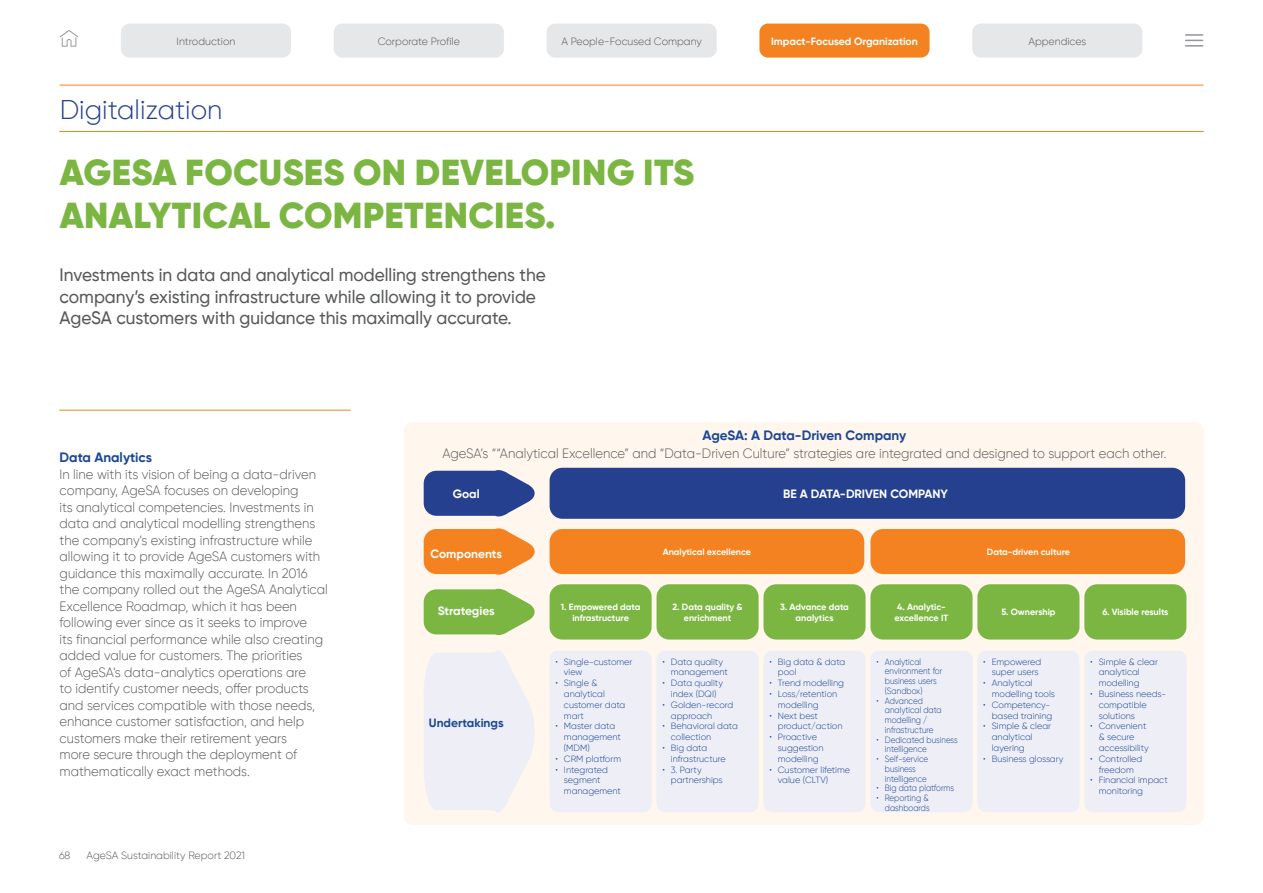
<style>
.page{position:relative;width:1263px;height:893px;background:#fff}
.page>*{position:absolute;margin:0;border:0;box-sizing:border-box;transform-origin:0 0}
.t1{font:900 36px/43.2px "Gilroy";letter-spacing:.01em;color:#7bb642}
.t2{font:300 27px "Gilroy";color:#25408f}
.t3{font:500 18px/21.6px "Gilroy";color:#58595b;scale:.96 1}
.t4{font:300 13.5px/16.5px "Gilroy";color:#58595b;scale:.96 1}
.t5{font:700 13.5px "Gilroy";color:#1b4795}
.t6{font:700 12px "Gilroy";color:#fff}
.t7{font:700 12px "Gilroy";color:#1b4795}
.t8{font:300 10.5px "Gilroy";color:#58595b}
.t9{font:700 10.5px "Gilroy";color:#fff}
.t10{font:300 9px/10.8px "Gilroy";color:#1b4795}
.t11{font:300 9px/9.8px "Gilroy";color:#1b4795;scale:.89 1}
.t12{font:700 9px/10.8px "Gilroy";color:#fff;text-align:center}
</style>
<div class="page">
<hr style="left:60px;top:85px;width:1143px;height:1px;background:#f58220">
<div style="left:334px;top:24px;width:170px;height:34px;background:#e6e7e8;border-radius:9px"></div>
<div style="left:547px;top:24px;width:170px;height:34px;background:#e6e7e8;border-radius:9px"></div>
<div style="left:759px;top:24px;width:170px;height:34px;background:#f58220;border-radius:9px"></div>
<div style="left:972px;top:24px;width:170px;height:34px;background:#e6e7e8;border-radius:9px"></div>
<svg style="left:1185px;top:34px;width:18px;height:13px"></svg>
<svg style="left:60px;top:30px;width:18px;height:17px"></svg>
<div style="left:121px;top:24px;width:170px;height:34px;background:#e6e7e8;border-radius:9px"></div>
<div style="left:404px;top:422px;width:799px;height:403px;background:#fff6ed;border-radius:9px"></div>
<hr style="left:60px;top:131px;width:1143px;height:1px;background:#f58220">
<hr style="left:60px;top:410px;width:290px;height:1px;background:#f58220">
<div style="left:1084px;top:651px;width:102px;height:161px;background:#eeeef6;border-radius:9px"></div>
<div style="left:977px;top:651px;width:102px;height:161px;background:#eeeef6;border-radius:9px"></div>
<div style="left:870px;top:651px;width:102px;height:161px;background:#eeeef6;border-radius:9px"></div>
<div style="left:763px;top:651px;width:102px;height:161px;background:#eeeef6;border-radius:9px"></div>
<div style="left:656px;top:651px;width:103px;height:161px;background:#eeeef6;border-radius:9px"></div>
<div style="left:550px;top:651px;width:102px;height:161px;background:#eeeef6;border-radius:9px"></div>
<div style="left:1084px;top:584px;width:102px;height:55px;background:#7bb642;border-radius:13px"></div>
<div style="left:763px;top:584px;width:102px;height:55px;background:#7bb642;border-radius:13px"></div>
<div style="left:977px;top:584px;width:102px;height:55px;background:#7bb642;border-radius:13px"></div>
<div style="left:870px;top:529px;width:315px;height:45px;background:#f58220;border-radius:13px"></div>
<div style="left:550px;top:529px;width:314px;height:45px;background:#f58220;border-radius:13px"></div>
<div style="left:550px;top:468px;width:635px;height:51px;background:#25408f;border-radius:13px"></div>
<div style="left:656px;top:584px;width:103px;height:55px;background:#7bb642;border-radius:13px"></div>
<div style="left:870px;top:584px;width:102px;height:55px;background:#7bb642;border-radius:13px"></div>
<div style="left:550px;top:584px;width:102px;height:55px;background:#7bb642;border-radius:13px"></div>
<svg style="left:424px;top:528px;width:111px;height:47px"></svg>
<svg style="left:424px;top:470px;width:111px;height:47px;background:#485d9e"></svg>
<svg style="left:424px;top:588px;width:111px;height:47px;background:#90c05d"></svg>
<svg style="left:424px;top:650px;width:110px;height:163px"></svg>
<p class="t8" style="left:177px;top:35px;width:60px">Introduction</p>
<p class="t8" style="left:378px;top:35px;width:84px">Corporate Profile</p>
<p class="t8" style="left:561px;top:35px;width:142px">A People-Focused Company</p>
<p class="t9" style="left:771px;top:34px;width:148px">Impact-Focused Organization</p>
<p class="t8" style="left:1028px;top:35px;width:59px">Appendices</p>
<h2 class="t2" style="left:60px;top:93px;width:164px">Digitalization</h2>
<h1 class="t1" style="left:60px;top:151px;width:636px">AGESA FOCUSES ON DEVELOPING ITS<br>ANALYTICAL COMPETENCIES.</h1>
<h3 class="t3" style="left:60px;top:264px;width:508px">Investments in data and analytical modelling strengthens the company’s existing infrastructure while allowing it to provide<br>AgeSA customers with guidance this maximally accurate.</h3>
<p class="t5" style="left:60px;top:449px;width:94px">Data Analytics</p>
<p class="t4" style="left:60px;top:466px;width:281px">In line with its vision of being a data-driven company, AgeSA focuses on developing<br>its analytical competencies. Investments in data and analytical modelling strengthens the company’s existing infrastructure while allowing it to provide AgeSA customers with guidance this maximally accurate. In 2016 the company rolled out the AgeSA Analytical Excellence Roadmap, which it has been following ever since as it seeks to improve<br>its financial performance while also creating added value for customers. The priorities<br>of AgeSA’s data-analytics operations are<br>to identify customer needs, offer products and services compatible with those needs, enhance customer satisfaction, and help customers make their retirement years<br>more secure through the deployment of mathematically exact methods.</p>
<p class="t8" style="left:59px;top:849px;width:13px">68</p>
<p class="t8" style="left:87px;top:849px;width:160px">AgeSA Sustainability Report 2021</p>
<p class="t5" style="left:702px;top:427px;width:205px">AgeSA: A Data-Driven Company</p>
<p class="t4" style="left:442px;top:445px;width:756px">AgeSA’s ““Analytical Excellence” and “Data-Driven Culture” strategies are integrated and designed to support each other.</p>
<p class="t6" style="left:453px;top:486px;width:29px">Goal</p>
<p class="t6" style="left:783px;top:486px;width:166px">BE A DATA-DRIVEN COMPANY</p>
<p class="t6" style="left:430px;top:546px;width:73px">Components</p>
<p class="t6" style="left:438px;top:604px;width:59px">Strategies</p>
<p class="t7" style="left:429px;top:715px;width:76px">Undertakings</p>
<p class="t12" style="left:561px;top:601px;width:81px">1. Empowered data infrastructure</p>
<p class="t10" style="left:564px;top:656px;width:70px;text-indent:-9px">• Single-customer view</p>
<p class="t10" style="left:564px;top:677px;width:63px;text-indent:-9px">• Single &amp; analytical customer data mart</p>
<p class="t10" style="left:564px;top:721px;width:59px;text-indent:-9px">• Master data management (MDM)</p>
<p class="t10" style="left:555px;top:753px;width:67px">• CRM platform</p>
<p class="t10" style="left:564px;top:764px;width:59px;text-indent:-9px">• Integrated segment management</p>
<p class="t12" style="left:663px;top:546px;width:90px">Analytical excellence</p>
<p class="t12" style="left:987px;top:546px;width:84px">Data-driven culture</p>
<p class="t12" style="left:672px;top:601px;width:72px">2. Data quality &amp; enrichment</p>
<p class="t12" style="left:895px;top:601px;width:55px;text-align:left">4. Analytic&shy;excellence IT</p>
<p class="t12" style="left:780px;top:601px;width:70px">3. Advance data analytics</p>
<p class="t12" style="left:1001px;top:607px;width:56px">5. Ownership</p>
<p class="t10" style="left:671px;top:656px;width:59px;text-indent:-9px">• Data quality management</p>
<p class="t10" style="left:662px;top:677px;width:62px;text-align:center">• Data quality index (DQI)</p>
<p class="t10" style="left:671px;top:699px;width:64px;text-indent:-9px">• Golden-record approach</p>
<p class="t10" style="left:671px;top:721px;width:68px;text-indent:-9px">• Behavioral data collection</p>
<p class="t10" style="left:671px;top:742px;width:56px;text-indent:-9px">• Big data infrastructure</p>
<p class="t10" style="left:671px;top:764px;width:53px;text-indent:-9px">• 3. Party partnerships</p>
<p class="t10" style="left:778px;top:656px;width:69px;text-indent:-9px">• Big data &amp; data pool</p>
<p class="t10" style="left:769px;top:677px;width:76px">• Trend modelling</p>
<p class="t10" style="left:778px;top:688px;width:61px;text-indent:-9px">• Loss/retention modelling</p>
<p class="t10" style="left:778px;top:710px;width:66px;text-indent:-9px">• Next best product/action</p>
<p class="t10" style="left:778px;top:731px;width:47px;text-indent:-9px">• Proactive suggestion modelling</p>
<p class="t10" style="left:778px;top:764px;width:74px;text-indent:-9px">• Customer lifetime value (CLTV)</p>
<p class="t11" style="left:885px;top:656px;width:66px;text-indent:-9px">• Analytical environment for business users (Sandbox)</p>
<p class="t11" style="left:885px;top:695px;width:65px;text-indent:-9px">• Advanced analytical data modelling / infrastructure</p>
<p class="t11" style="left:885px;top:734px;width:83px;text-indent:-9px">• Dedicated business intelligence</p>
<p class="t11" style="left:885px;top:754px;width:50px;text-indent:-9px">• Self-service business intelligence</p>
<p class="t11" style="left:876px;top:783px;width:89px">• Big data platforms</p>
<p class="t11" style="left:876px;top:793px;width:61px;text-align:right">• Reporting &amp; dashboards</p>
<p class="t10" style="left:983px;top:656px;width:59px;text-align:right">• Empowered super users</p>
<p class="t10" style="left:992px;top:677px;width:65px;text-indent:-9px">• Analytical modelling tools</p>
<p class="t10" style="left:983px;top:699px;width:71px;text-align:right">• Competency&shy;based training</p>
<p class="t10" style="left:992px;top:721px;width:61px;text-indent:-9px">• Simple &amp; clear analytical layering</p>
<p class="t10" style="left:983px;top:753px;width:82px">• Business glossary</p>
<p class="t12" style="left:1102px;top:607px;width:68px">6. Visible results</p>
<p class="t10" style="left:1099px;top:656px;width:61px;text-indent:-9px">• Simple &amp; clear analytical modelling</p>
<p class="t10" style="left:1099px;top:688px;width:69px;text-indent:-9px">• Business needs&shy;compatible solutions</p>
<p class="t10" style="left:1099px;top:721px;width:52px;text-indent:-9px">• Convenient &amp; secure accessibility</p>
<p class="t10" style="left:1090px;top:753px;width:54px;text-align:center">• Controlled freedom</p>
<p class="t10" style="left:1099px;top:775px;width:70px;text-indent:-9px">• Financial impact monitoring</p>
</div>
